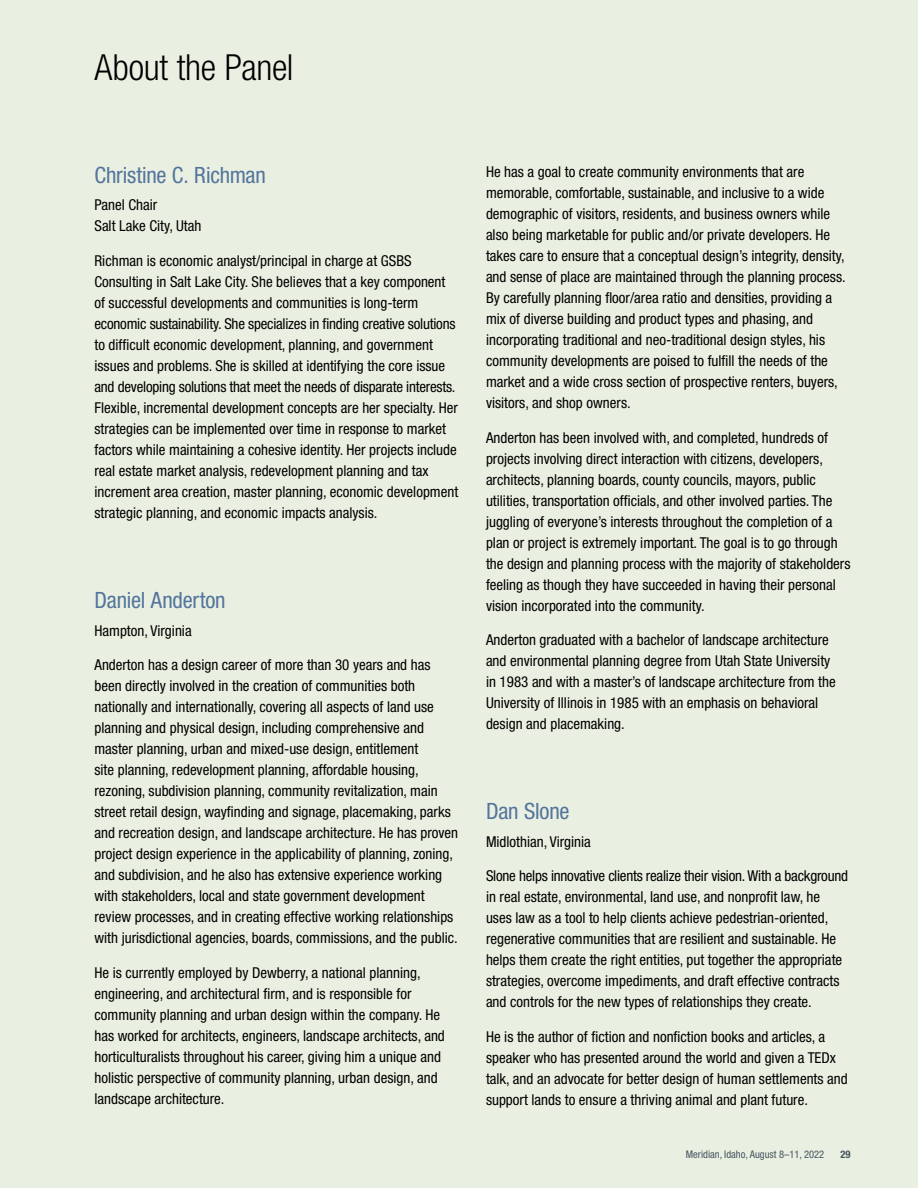
<style>
.page{position:relative;width:918px;height:1188px;background:#eaf0e1}
.page>*{position:absolute;margin:0;border:0;box-sizing:border-box;transform-origin:0 0}
.t1{font:300 condensed 36px "Helvetica Neue LT Std";letter-spacing:-.01em;color:#000}
.t2{font:condensed 22.5px "Helvetica Neue LT Std";letter-spacing:-.01em;color:#53759d}
.t3{font:condensed 15px/21px "Helvetica Neue LT Std";color:#000}
.t4{font:condensed 10.5px "Helvetica Neue LT Std";color:#455560}
.t5{font:700 condensed 10.5px "Helvetica Neue LT Std";color:#455560}
</style>
<div class="page">
<h1 class="t1" style="left:94px;top:46px;width:200px">About the Panel</h1>
<h2 class="t2" style="left:94px;top:162px;width:173px">Christine C. Richman</h2>
<p class="t3" style="left:94px;top:194px;width:108px">Panel Chair<br>Salt Lake City, Utah</p>
<p class="t3" style="left:94px;top:250px;width:365px">Richman is economic analyst/principal in charge at GSBS Consulting in Salt Lake City. She believes that a key component of successful developments and communities is long-term economic sustainability. She specializes in finding creative solutions to difficult economic development, planning, and government issues and problems. She is skilled at identifying the core issue and developing solutions that meet the needs of disparate interests.<br>Flexible, incremental development concepts are her specialty. Her strategies can be implemented over time in response to market factors while maintaining a cohesive identity. Her projects include real estate market analysis, redevelopment planning and tax increment area creation, master planning, economic development strategic planning, and economic impacts analysis.</p>
<h2 class="t2" style="left:94px;top:587px;width:133px">Daniel Anderton</h2>
<p class="t3" style="left:94px;top:620px;width:99px">Hampton, Virginia</p>
<p class="t3" style="left:94px;top:654px;width:365px">Anderton has a design career of more than 30 years and has been directly involved in the creation of communities both nationally and internationally, covering all aspects of land use planning and physical design, including comprehensive and master planning, urban and mixed-use design, entitlement<br>site planning, redevelopment planning, affordable housing, rezoning, subdivision planning, community revitalization, main street retail design, wayfinding and signage, placemaking, parks and recreation design, and landscape architecture. He has proven project design experience in the applicability of planning, zoning, and subdivision, and he also has extensive experience working with stakeholders, local and state government development review processes, and in creating effective working relationships with jurisdictional agencies, boards, commissions, and the public.</p>
<p class="t3" style="left:94px;top:962px;width:352px">He is currently employed by Dewberry, a national planning, engineering, and architectural firm, and is responsible for community planning and urban design within the company. He has worked for architects, engineers, landscape architects, and horticulturalists throughout his career, giving him a unique and holistic perspective of community planning, urban design, and landscape architecture.</p>
<p class="t3" style="left:486px;top:161px;width:361px">He has a goal to create community environments that are memorable, comfortable, sustainable, and inclusive to a wide demographic of visitors, residents, and business owners while also being marketable for public and/or private developers. He takes care to ensure that a conceptual design’s integrity, density, and sense of place are maintained through the planning process.<br>By carefully planning floor/area ratio and densities, providing a mix of diverse building and product types and phasing, and incorporating traditional and neo-traditional design styles, his community developments are poised to fulfill the needs of the market and a wide cross section of prospective renters, buyers, visitors, and shop owners.</p>
<p class="t3" style="left:486px;top:427px;width:366px">Anderton has been involved with, and completed, hundreds of projects involving direct interaction with citizens, developers, architects, planning boards, county councils, mayors, public utilities, transportation officials, and other involved parties. The juggling of everyone’s interests throughout the completion of a plan or project is extremely important. The goal is to go through the design and planning process with the majority of stakeholders feeling as though they have succeeded in having their personal vision incorporated into the community.</p>
<p class="t3" style="left:486px;top:629px;width:351px">Anderton graduated with a bachelor of landscape architecture and environmental planning degree from Utah State University in 1983 and with a master’s of landscape architecture from the University of Illinois in 1985 with an emphasis on behavioral design and placemaking.</p>
<h2 class="t2" style="left:486px;top:798px;width:85px">Dan Slone</h2>
<p class="t3" style="left:486px;top:831px;width:106px">Midlothian, Virginia</p>
<p class="t3" style="left:486px;top:866px;width:364px">Slone helps innovative clients realize their vision. With a background in real estate, environmental, land use, and nonprofit law, he uses law as a tool to help clients achieve pedestrian-oriented, regenerative communities that are resilient and sustainable. He helps them create the right entities, put together the appropriate strategies, overcome impediments, and draft effective contracts and controls for the new types of relationships they create.</p>
<p class="t3" style="left:486px;top:1026px;width:363px">He is the author of fiction and nonfiction books and articles, a speaker who has presented around the world and given a TEDx talk, and an advocate for better design of human settlements and support lands to ensure a thriving animal and plant future.</p>
<p class="t4" style="left:686px;top:1148px;width:140px">Meridian, Idaho, August 8–11, 2022</p>
<p class="t5" style="left:840px;top:1148px;width:12px">29</p>
</div>
